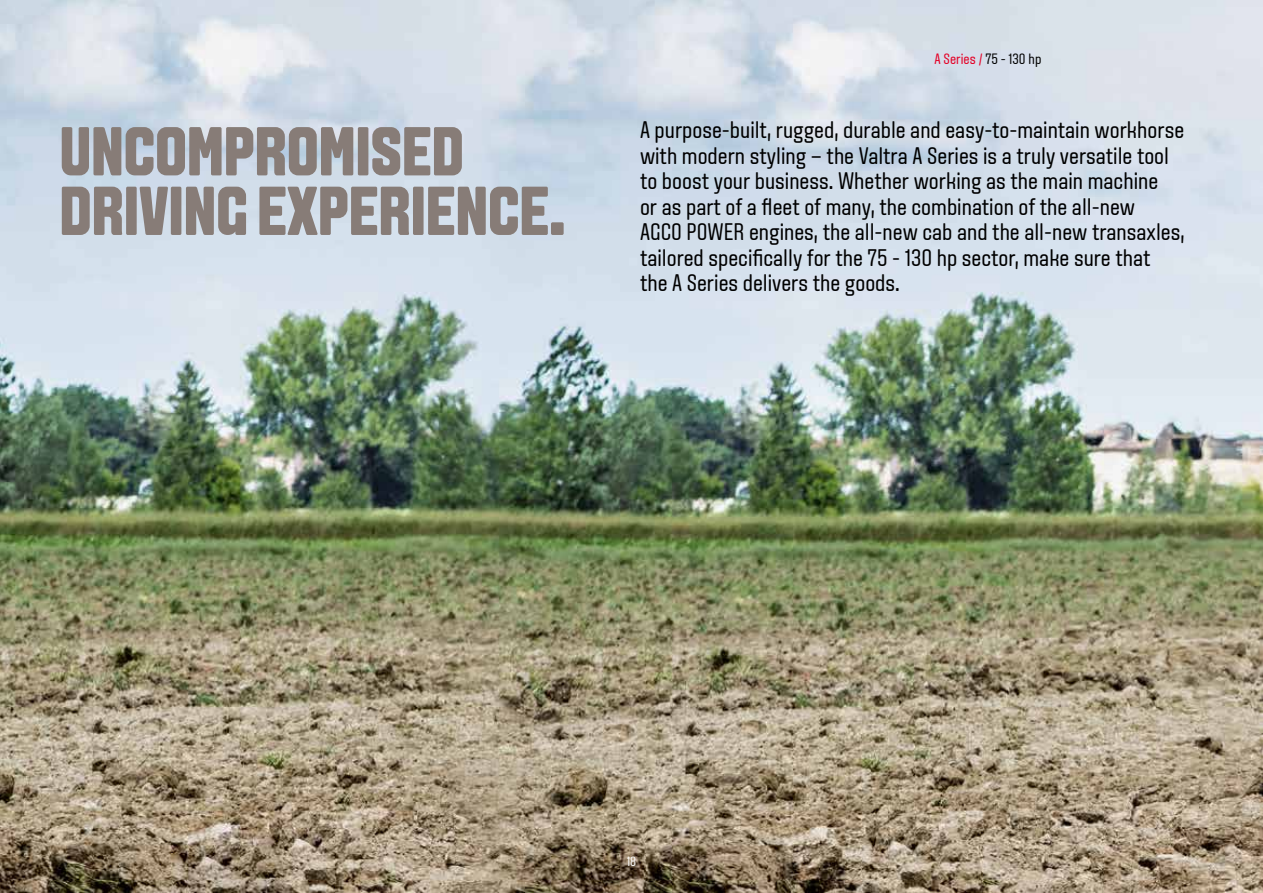
<style>
.page{position:relative;width:1263px;height:893px;background:#fff}
.page>*{position:absolute;margin:0;border:0;box-sizing:border-box;transform-origin:0 0}
.t1{font:800 69px/59.6px "Aveny T";color:#877c77}
.t2{font:24px/25.5px "Aveny T";color:#000}
.t3{font:15px "Aveny T";color:#e40026}
.t4{font:13.5px "Aveny T";color:#fff}
.s1{color:#000}
</style>
<div class="page">
<img style="left:0;top:0;width:1263px;height:893px">
<p class="t3" style="left:934px;top:50px;width:108px">A Series / <span class="s1">75 - 130 hp</span></p>
<h1 class="t1" style="left:60px;top:123px;width:507px">UNCOMPROMISED<br>DRIVING EXPERIENCE.</h1>
<p class="t2" style="left:640px;top:118px;width:546px">A purpose-built, rugged, durable and easy-to-maintain workhorse with modern styling – the Valtra A Series is a truly versatile tool to boost your business. Whether working as the main machine<br>or as part of a fleet of many, the combination of the all-new<br>AGCO POWER engines, the all-new cab and the all-new transaxles, tailored specifically for the 75 - 130 hp sector, make sure that<br>the A Series delivers the goods.</p>
<p class="t4" style="left:627px;top:854px;width:11px">18</p>
</div>
